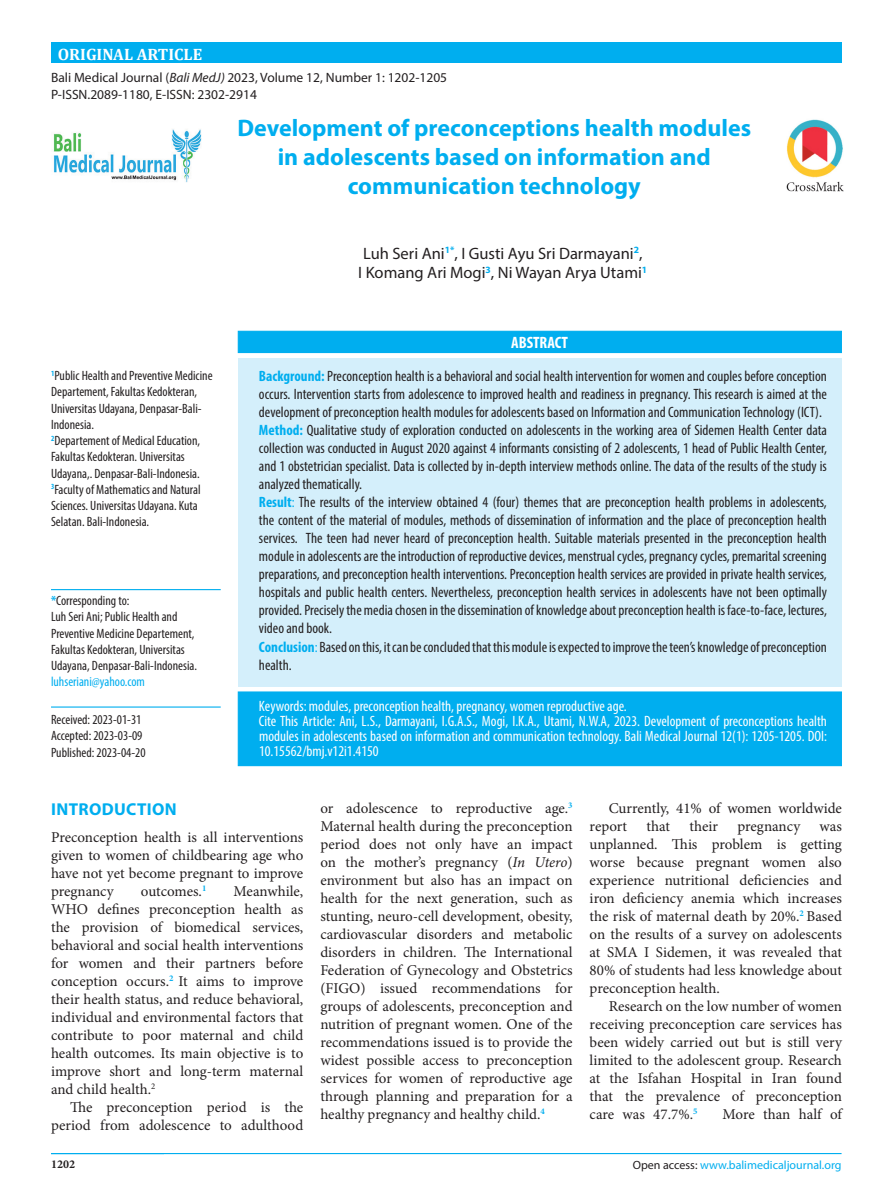
<style>
.page{position:relative;width:893px;height:1191px;background:#fff}
.page>*{position:absolute;margin:0;border:0;box-sizing:border-box;transform-origin:0 0}
.t1{font:700 24px/28.8px "Myriad Pro";color:#00aeef;text-align:center}
.judul{font:700 17.25px "Myriad Pro";letter-spacing:.02em;color:#00aeef}
.t2{font:16.5px "Myriad Pro";color:#231f20}
.t3{font:700 16.5px "Cambria";color:#fff}
.Default{font:700 condensed 16.5px "Myriad Pro";color:#fff}
.t4{font:15px/18px "Minion Pro";letter-spacing:-.005em;color:#231f20;text-align:justify}
.t5{font:condensed 15px/18px "Myriad Pro";color:#231f20;text-align:justify}
.t6{font:condensed 15px/15px "Myriad Pro";color:#fff;text-align:justify}
.Pa5{font:condensed 13.5px/16.2px "Myriad Pro";color:#231f20}
.t7{font:13.5px "Myriad Pro";color:#231f20}
.t8{font:condensed 13.5px "Myriad Pro";color:#00aeef}
.judul-2{font:12px "Myriad Pro";color:#00aeef}
.t9{font:700 12px "Minion Pro";color:#231f20}
.s1{font-style:italic}
.s2{font-weight:700;color:#00aeef}
.s3{color:#00aeef}
.s4{font-style:italic;color:#231f20}
.s5{color:#231f20}
</style>
<div class="page">
<div style="left:51px;top:43px;width:790px;height:20px;background:#00aeef"></div>
<img style="left:786px;top:119px;width:58px;height:73px">
<hr style="left:51px;top:589px;width:170px;height:1px;background:#00aeef">
<hr style="left:51px;top:706px;width:170px;height:1px;background:#00aeef">
<hr style="left:51px;top:1153px;width:790px;height:1px;background:#00aeef">
<img style="left:53px;top:129px;width:149px;height:54px">
<div style="left:238px;top:331px;width:604px;height:22px;background:#00aeef"></div>
<div style="left:238px;top:358px;width:603px;height:328px;background:#d4effb"></div>
<div style="left:238px;top:691px;width:604px;height:75px;background:#00aeef;border:1px solid #00aeef"></div>
<p class="t3" style="left:58px;top:43px;width:146px">ORIGINAL ARTICLE</p>
<p class="t7" style="left:51px;top:70px;width:398px">Bali Medical Journal (<span class="s1">Bali MedJ)</span> 2023, Volume 12, Number 1: 1202-1205</p>
<p class="t7" style="left:51px;top:86px;width:207px">P-ISSN.2089-1180, E-ISSN: 2302-2914</p>
<p class="t1" style="left:237px;top:113px;width:515px">Development of preconceptions health modules in adolescents based on information and communication technology</p>
<p class="t2" style="left:363px;top:243px;width:281px">Luh Seri Ani<sup>1*</sup>, I Gusti Ayu Sri Darmayani<sup>2</sup>,</p>
<p class="t2" style="left:358px;top:263px;width:291px">I Komang Ari Mogi<sup>3</sup>, Ni Wayan Arya Utami<sup>1</sup></p>
<p class="Pa5" style="left:51px;top:367px;width:163px"><sup>1</sup>Public Health and Preventive Medicine<br>Departement, Fakultas Kedokteran,<br>Universitas Udayana, Denpasar-Bali-<br>Indonesia.</p>
<p class="Pa5" style="left:51px;top:432px;width:151px"><sup>2</sup>Departement of Medical Education,<br>Fakultas Kedokteran. Universitas<br>Udayana,. Denpasar-Bali-Indonesia.</p>
<p class="Pa5" style="left:51px;top:481px;width:151px"><sup>3</sup>Faculty of Mathematics and Natural<br>Sciences. Universitas Udayana. Kuta<br>Selatan. Bali-Indonesia.</p>
<p class="Pa5" style="left:51px;top:592px;width:80px"><span class="s2">*</span>Corresponding to:</p>
<p class="Pa5" style="left:51px;top:608px;width:148px">Luh Seri Ani; Public Health and Preventive Medicine Departement, Fakultas Kedokteran, Universitas Udayana, Denpasar-Bali-Indonesia.</p>
<p class="t8" style="left:51px;top:673px;width:95px">luhseriani@yahoo.com</p>
<p class="Pa5" style="left:51px;top:711px;width:92px">Received: 2023-01-31</p>
<p class="Pa5" style="left:51px;top:727px;width:93px">Accepted: 2023-03-09</p>
<p class="Pa5" style="left:51px;top:744px;width:96px">Published: 2023-04-20</p>
<p class="Default" style="left:511px;top:332px;width:58px">ABSTRACT</p>
<p class="t5" style="left:259px;top:367px;width:569px"><span class="s2">Background:</span> Preconception health is a behavioral and social health intervention for women and couples before conception occurs. Intervention starts from adolescence to improved health and readiness in pregnancy. This research is aimed at the development of preconception health modules for adolescents based on Information and Communication Technology (ICT).</p>
<p class="t5" style="left:259px;top:421px;width:569px"><span class="s2">Method:</span> Qualitative study of exploration conducted on adolescents in the working area of Sidemen Health Center data collection was conducted in August 2020 against 4 informants consisting of 2 adolescents, 1 head of Public Health Center, and 1 obstetrician specialist. Data is collected by in-depth interview methods online. The data of the results of the study is analyzed thematically.</p>
<p class="t5" style="left:259px;top:493px;width:569px"><span class="s2">Result</span><span class="s3">:</span> The results of the interview obtained 4 (four) themes that are preconception health problems in adolescents, the content of the material of modules, methods of dissemination of information and the place of preconception health services. The teen had never heard of preconception health. Suitable materials presented in the preconception health module in adolescents are the introduction of reproductive devices, menstrual cycles, pregnancy cycles, premarital screening preparations, and preconception health interventions. Preconception health services are provided in private health services, hospitals and public health centers. Nevertheless, preconception health services in adolescents have not been optimally provided. Precisely the media chosen in the dissemination of knowledge about preconception health is face-to-face, lectures, video and book.</p>
<p class="t5" style="left:259px;top:637px;width:569px"><span class="s2">Conclusion</span><span class="s3">:</span> Based on this, it can be concluded that this module is expected to improve the teen’s knowledge of preconception health.</p>
<p class="t6" style="left:259px;top:699px;width:369px">Keywords: modules, preconception health, pregnancy, women reproductive age.</p>
<p class="t6" style="left:259px;top:714px;width:569px">Cite This Article: Ani, L.S., Darmayani, I.G.A.S., Mogi, I.K.A., Utami, N.W.A, 2023. Development of preconceptions health modules in adolescents based on information and communication technology. Bali Medical Journal 12(1): 1205-1205. DOI:<br>10.15562/bmj.v12i1.4150</p>
<p class="judul" style="left:51px;top:798px;width:127px">INTRODUCTION</p>
<p class="t4" style="left:51px;top:828px;width:254px">Preconception health is all interventions given to women of childbearing age who have not yet become pregnant to improve pregnancy</p>
<p class="t4" style="left:51px;top:882px;width:254px;text-indent:183px">Meanwhile, WHO defines preconception health as the provision of biomedical services, behavioral and social health interventions for women and their partners before conception occurs.<sup>2</sup> It aims to improve their health status, and reduce behavioral, individual and environmental factors that contribute to poor maternal and child health outcomes. Its main objective is to improve short and long-term maternal and child health.<sup>2</sup></p>
<p class="t4" style="left:51px;top:1098px;width:254px;text-align:right">The preconception period is the period from adolescence to adulthood</p>
<p class="t4" style="left:141px;top:882px;width:67px">outcomes.<sup>1</sup></p>
<p class="t4" style="left:320px;top:799px;width:254px">or adolescence to reproductive age.<sup>3<br></sup>Maternal health during the preconception period does not only have an impact on the mother’s pregnancy (<span class="s1">In Utero</span>) environment but also has an impact on health for the next generation, such as stunting, neuro-cell development, obesity, cardiovascular disorders and metabolic disorders in children. The International Federation of Gynecology and Obstetrics (FIGO) issued recommendations for groups of adolescents, preconception and nutrition of pregnant women. One of the recommendations issued is to provide the widest possible access to preconception services for women of reproductive age through planning and preparation for a healthy pregnancy and healthy child.<sup>4</sup></p>
<p class="t4" style="left:590px;top:799px;width:254px;text-indent:19px">Currently, 41% of women worldwide report</p>
<p class="t4" style="left:647px;top:817px;width:25px">that</p>
<p class="t4" style="left:689px;top:817px;width:30px">their</p>
<p class="t4" style="left:737px;top:817px;width:64px">pregnancy</p>
<p class="t4" style="left:590px;top:817px;width:254px;text-indent:230px">was unplanned. This problem is getting worse because pregnant women also experience nutritional deficiencies and iron deficiency anemia which increases the risk of maternal death by 20%.<sup>2</sup> Based on the results of a survey on adolescents at SMA I Sidemen, it was revealed that 80% of students had less knowledge about preconception health.</p>
<p class="t4" style="left:590px;top:997px;width:254px;text-indent:19px">Research on the low number of women receiving preconception care services has been widely carried out but is still very limited to the adolescent group. Research at the Isfahan Hospital in Iran found that the prevalence of preconception care was 47.7%.<sup>5</sup></p>
<p class="t4" style="left:723px;top:1105px;width:121px">More than half of</p>
<p class="t9" style="left:51px;top:1156px;width:25px">1202</p>
<p class="judul-2" style="left:476px;top:1157px;width:367px"><span class="s4">Bali Medical Journal 2023</span><span class="s5">; 12(1): 1202-1205 | doi:</span> 10.15562/bmj.v12i1.4150</p>
<p class="judul-2" style="left:633px;top:1157px;width:210px"><span class="s5">Open access:</span> www.balimedicaljournal.org</p>
</div>
